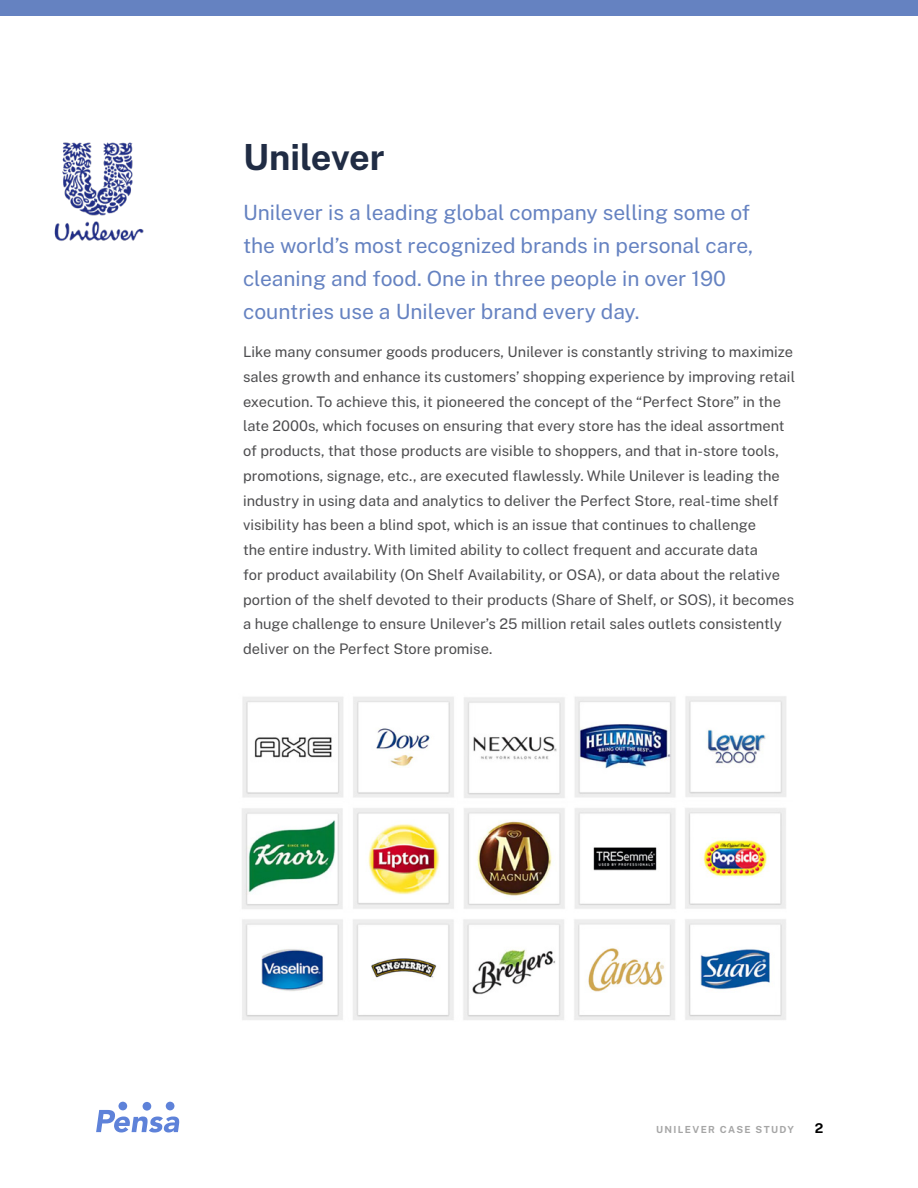
<style>
.page{position:relative;width:918px;height:1188px;background:#fff}
.page>*{position:absolute;margin:0;border:0;box-sizing:border-box;transform-origin:0 0}
.Body_Large{font:700 36px "Public Sans";color:#202c44}
.Body_Standard{font:21px/33px "Public Sans";color:#6582c1}
.Body_Standard-2{font:14.7px/24.8px "Public Sans";color:#4d4d4f}
.t1{font:700 13.5px "Public Sans";color:#000}
.t2{font:700 9.75px "Public Sans";letter-spacing:.14em;color:#a6a6a6}
</style>
<div class="page">
<div style="left:0;top:0;width:918px;height:16px;background:#6582c1"></div>
<img style="left:54px;top:142px;width:90px;height:99px">
<img style="left:242px;top:696px;width:544px;height:324px">
<svg style="left:96px;top:1110px;width:83px;height:23px"></svg>
<div style="left:118px;top:1102px;width:9px;height:8px;background:#5e82d9;border-radius:50%"></div>
<div style="left:143px;top:1102px;width:8px;height:9px;background:#5e82d9;border-radius:50%"></div>
<div style="left:166px;top:1102px;width:8px;height:8px;background:#5e82d9;border-radius:50%"></div>
<p class="Body_Large" style="left:243px;top:130px;width:143px">Unilever</p>
<p class="Body_Standard" style="left:243px;top:194px;width:512px">Unilever is a leading global company selling some of the world’s most recognized brands in personal care, cleaning and food. One in three people in over 190 countries use a Unilever brand every day.</p>
<p class="Body_Standard-2" style="left:243px;top:338px;width:554px">Like many consumer goods producers, Unilever is constantly striving to maximize sales growth and enhance its customers’ shopping experience by improving retail execution. To achieve this, it pioneered the concept of the “Perfect Store” in the late 2000s, which focuses on ensuring that every store has the ideal assortment of products, that those products are visible to shoppers, and that in-store tools, promotions, signage, etc., are executed flawlessly. While Unilever is leading the industry in using data and analytics to deliver the Perfect Store, real-time shelf visibility has been a blind spot, which is an issue that continues to challenge<br>the entire industry. With limited ability to collect frequent and accurate data<br>for product availability (On Shelf Availability, or OSA), or data about the relative portion of the shelf devoted to their products (Share of Shelf, or SOS), it becomes a huge challenge to ensure Unilever’s 25 million retail sales outlets consistently deliver on the Perfect Store promise.</p>
<p class="t2" style="left:656px;top:1122px;width:139px">UNILEVER CASE STUDY</p>
<p class="t1" style="left:815px;top:1118px;width:10px">2</p>
</div>
